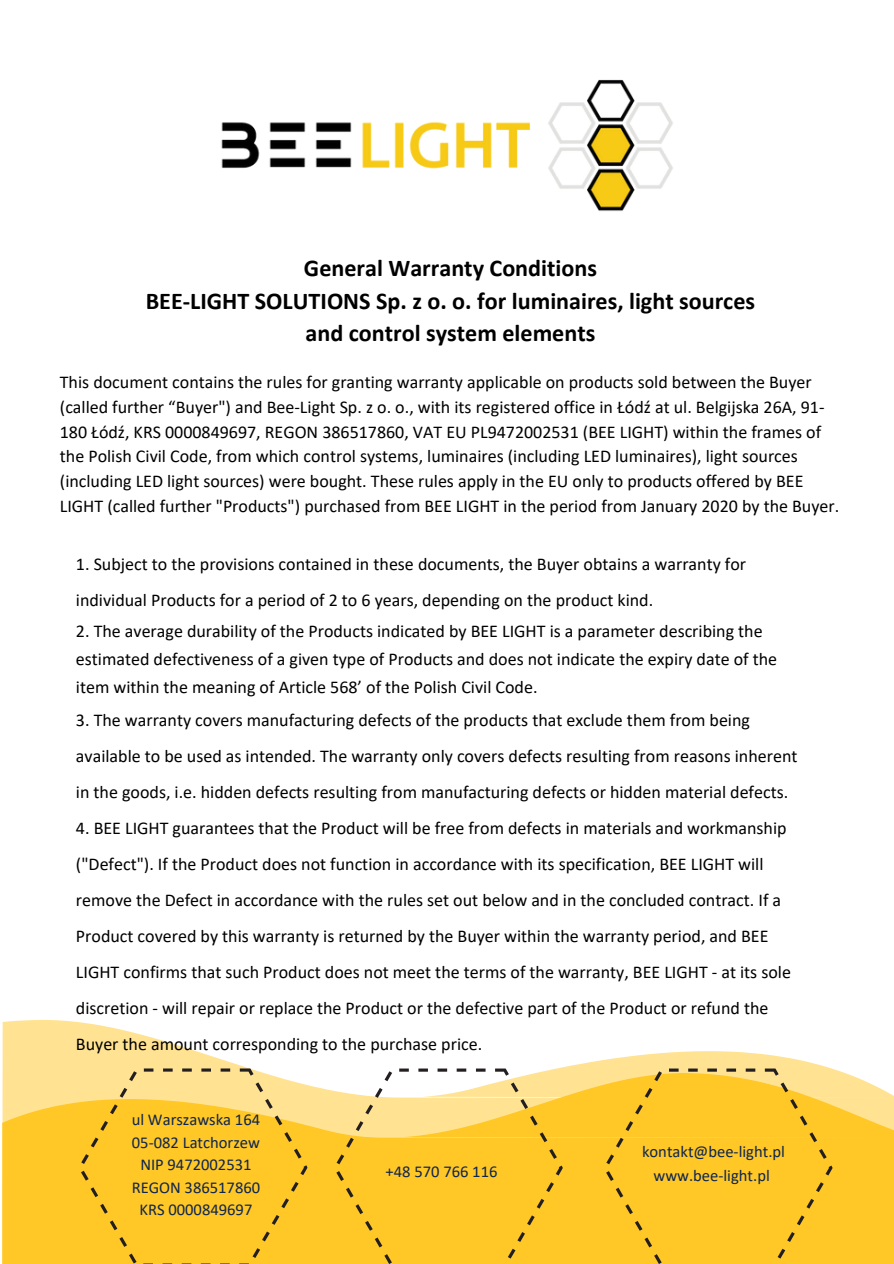
<style>
.page{position:relative;width:894px;height:1264px;background:#fff}
.page>*{position:absolute;margin:0;border:0;box-sizing:border-box;transform-origin:0 0}
.t1{font:700 24.15px/32.7px "Calibri";color:#000;text-align:center}
.t2{font:18px/36px "Calibri";color:#000}
.t3{font:16.5px/22.5px "Calibri";color:#0f254e;text-align:center}
</style>
<div class="page">
<img style="left:221px;top:79px;width:452px;height:132px">
<img style="left:2px;top:1020px;width:891px;height:243px">
<img style="left:336px;top:1068px;width:226px;height:194px">
<svg style="left:606px;top:1068px;width:226px;height:195px"></svg>
<p class="t1" style="left:146px;top:254px;width:610px">General Warranty Conditions<br>BEE-LIGHT SOLUTIONS Sp. z o. o. for luminaires, light sources and control system elements</p>
<p class="t2" style="left:60px;top:371px;width:780px;line-height:24.8px">This document contains the rules for granting warranty applicable on products sold between the Buyer (called further “Buyer") and Bee-Light Sp. z o. o., with its registered office in Łódź at ul. Belgijska 26A, 91- 180 Łódź, KRS 0000849697, REGON 386517860, VAT EU PL9472002531 (BEE LIGHT) within the frames of the Polish Civil Code, from which control systems, luminaires (including LED luminaires), light sources (including LED light sources) were bought. These rules apply in the EU only to products offered by BEE LIGHT (called further "Products") purchased from BEE LIGHT in the period from January 2020 by the Buyer.</p>
<p class="t2" style="left:76px;top:547px;width:671px">1. Subject to the provisions contained in these documents, the Buyer obtains a warranty for individual Products for a period of 2 to 6 years, depending on the product kind.</p>
<p class="t2" style="left:76px;top:618px;width:702px;line-height:28.2px">2. The average durability of the Products indicated by BEE LIGHT is a parameter describing the estimated defectiveness of a given type of Products and does not indicate the expiry date of the item within the meaning of Article 568’ of the Polish Civil Code.</p>
<p class="t2" style="left:76px;top:703px;width:722px">3. The warranty covers manufacturing defects of the products that exclude them from being available to be used as intended. The warranty only covers defects resulting from reasons inherent in the goods, i.e. hidden defects resulting from manufacturing defects or hidden material defects.</p>
<p class="t2" style="left:76px;top:811px;width:716px">4. BEE LIGHT guarantees that the Product will be free from defects in materials and workmanship ("Defect"). If the Product does not function in accordance with its specification, BEE LIGHT will remove the Defect in accordance with the rules set out below and in the concluded contract. If a Product covered by this warranty is returned by the Buyer within the warranty period, and BEE LIGHT confirms that such Product does not meet the terms of the warranty, BEE LIGHT - at its sole discretion - will repair or replace the Product or the defective part of the Product or refund the Buyer the amount corresponding to the purchase price.</p>
<p class="t3" style="left:132px;top:1109px;width:130px">ul Warszawska 164</p>
<p class="t3" style="left:132px;top:1132px;width:130px">05-082 Latchorzew<br>NIP 9472002531<br>REGON 386517860<br>KRS 0000849697</p>
<p class="t3" style="left:385px;top:1161px;width:113px">+48 570 766 116</p>
<p class="t3" style="left:642px;top:1140px;width:144px;line-height:23.7px">kontakt@bee-light.pl www.bee-light.pl</p>
</div>
